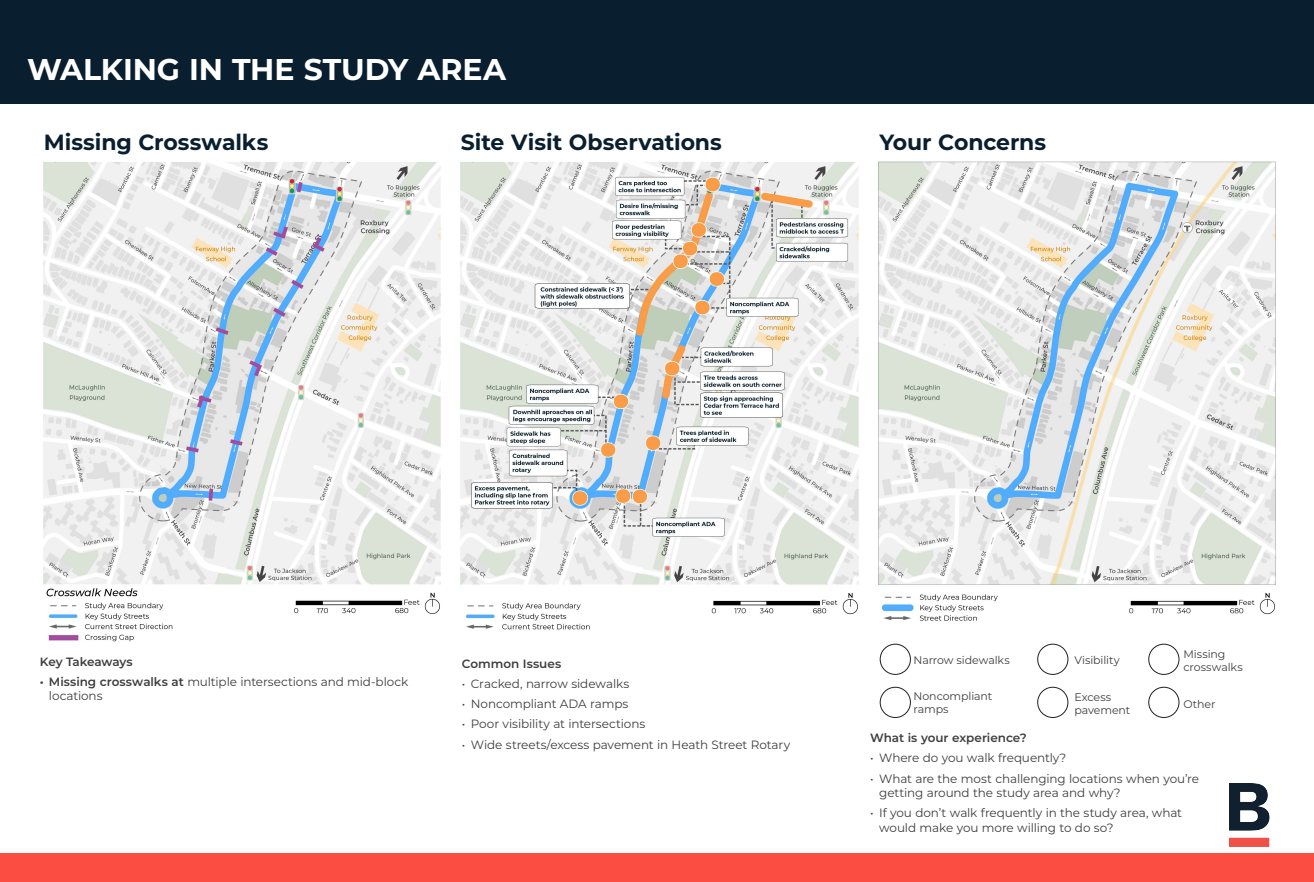
<style>
.page{position:relative;width:1314px;height:882px;background:#fff}
.page>*{position:absolute;margin:0;border:0;box-sizing:border-box;transform-origin:0 0}
.t1{font:700 30px "Montserrat";letter-spacing:-.005em;color:#fff}
.dk_blue_caption{font:700 22px "Montserrat";letter-spacing:-.005em;color:#091f2f}
.t2{font:12px/14.4px "Montserrat";letter-spacing:-.01em;color:#3e3e3f}
.t3{font:600 12px "Montserrat";color:#3e3e3f}
.t4{font:11px/13.2px "Montserrat";letter-spacing:-.005em;color:#3e3e3f}
.s1{font-weight:600}
</style>
<div class="page">
<div style="left:0;top:0;width:1314px;height:103px;background:#091f2f"></div>
<div style="left:0;top:854px;width:1314px;height:28px;background:#fb4d42"></div>
<img style="left:1229px;top:784px;width:41px;height:62px">
<img style="left:878px;top:161px;width:398px;height:460px">
<img style="left:43px;top:161px;width:398px;height:481px">
<img style="left:460px;top:161px;width:399px;height:469px">
<div style="left:880px;top:644px;width:31px;height:31px;border:1px solid #231f20;border-radius:50%"></div>
<div style="left:880px;top:687px;width:31px;height:31px;border:1px solid #231f20;border-radius:50%"></div>
<div style="left:1037px;top:644px;width:31px;height:31px;border:1px solid #231f20;border-radius:50%"></div>
<div style="left:1037px;top:687px;width:31px;height:31px;border:1px solid #231f20;border-radius:50%"></div>
<div style="left:1148px;top:644px;width:32px;height:31px;border:1px solid #231f20;border-radius:50%"></div>
<div style="left:1148px;top:687px;width:32px;height:31px;border:1px solid #231f20;border-radius:50%"></div>
<p class="t1" style="left:27px;top:47px;width:481px">WALKING IN THE STUDY AREA</p>
<p class="dk_blue_caption" style="left:44px;top:126px;width:226px">Missing Crosswalks</p>
<p class="dk_blue_caption" style="left:461px;top:126px;width:263px">Site Visit Observations</p>
<p class="dk_blue_caption" style="left:879px;top:126px;width:168px">Your Concerns</p>
<p class="t3" style="left:40px;top:653px;width:94px">Key Takeaways</p>
<p class="t2" style="left:49px;top:674px;width:361px;text-indent:-9px"><span class="s1">• Missing crosswalks at</span> multiple intersections and mid-block locations</p>
<p class="t3" style="left:462px;top:655px;width:101px">Common Issues</p>
<p class="t2" style="left:462px;top:676px;width:169px">• Cracked, narrow sidewalks</p>
<p class="t2" style="left:462px;top:696px;width:168px">• Noncompliant ADA ramps</p>
<p class="t2" style="left:462px;top:717px;width:185px">• Poor visibility at intersections</p>
<p class="t2" style="left:462px;top:737px;width:330px">• Wide streets/excess pavement in Heath Street Rotary</p>
<p class="t4" style="left:914px;top:653px;width:98px">Narrow sidewalks</p>
<p class="t4" style="left:1074px;top:653px;width:47px">Visibility</p>
<p class="t4" style="left:1184px;top:647px;width:61px">Missing crosswalks</p>
<p class="t4" style="left:914px;top:689px;width:80px">Noncompliant ramps</p>
<p class="t4" style="left:1074px;top:690px;width:57px">Excess pavement</p>
<p class="t4" style="left:1184px;top:697px;width:34px">Other</p>
<p class="t3" style="left:870px;top:729px;width:158px">What is your experience?</p>
<p class="t2" style="left:870px;top:750px;width:198px">• Where do you walk frequently?</p>
<p class="t2" style="left:879px;top:771px;width:321px;text-indent:-9px">• What are the most challenging locations when you’re getting around the study area and why?</p>
<p class="t2" style="left:879px;top:805px;width:304px;text-indent:-9px">• If you don’t walk frequently in the study area, what would make you more willing to do so?</p>
</div>
